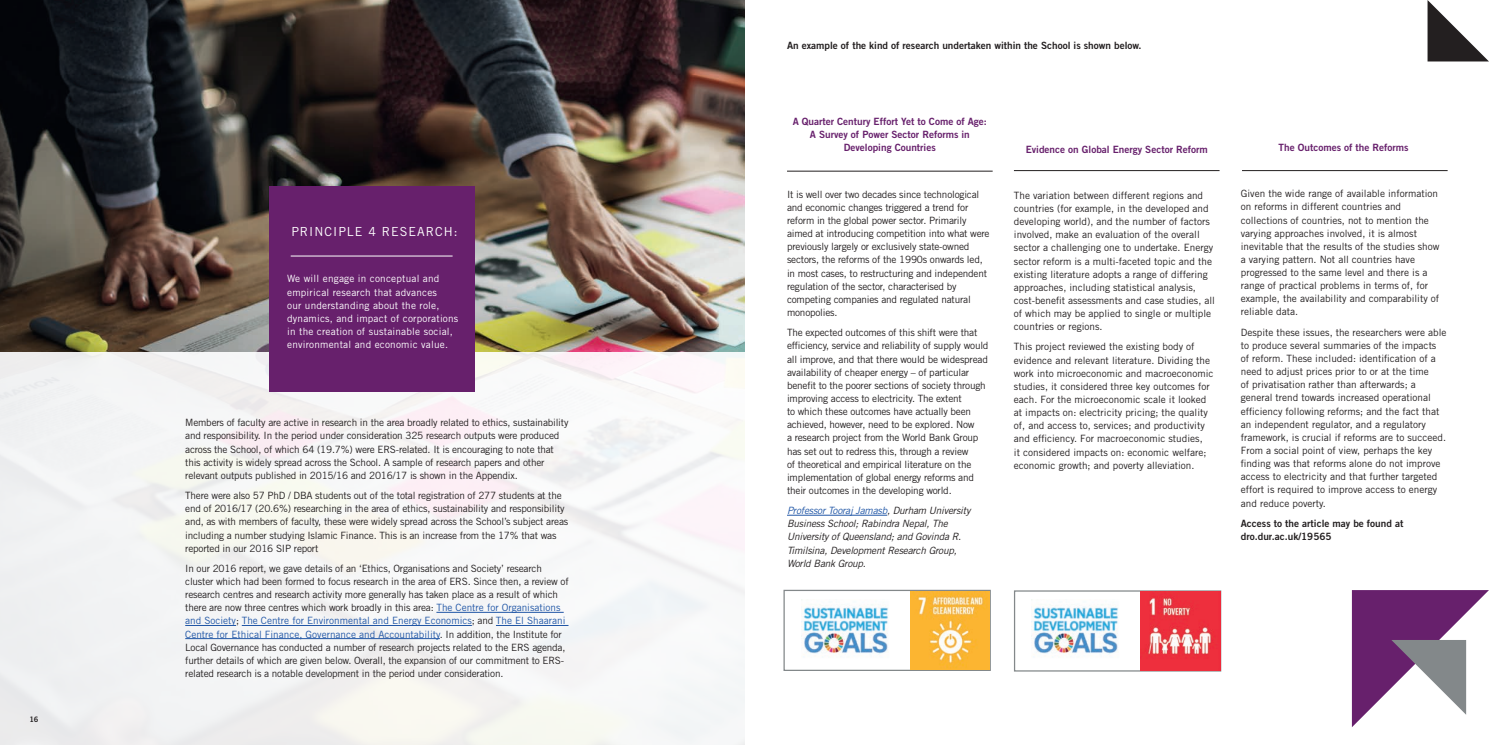
<style>
.page{position:relative;width:1489px;height:745px;background:#fff}
.page>*{position:absolute;margin:0;border:0;box-sizing:border-box;transform-origin:0 0}
.t1{font:12.5px "Trade Gothic";letter-spacing:.08em;color:#fff}
.List_Paragraph{font:10px/13.1px "Trade Gothic";letter-spacing:-.02em;color:#231f20}
.List_Paragraph-2{font:10px/13.1px "Trade Gothic";color:#231f20}
.List_Paragraph-3{font:10px/13.1px "Trade Gothic";letter-spacing:.02em;color:#fff}
.List_Paragraph-4{font:italic 10px/13.1px "Trade Gothic";letter-spacing:-.02em;color:#231f20}
.t2{font:10px/13.1px "Trade Gothic Bold Two";color:#67206c;text-align:center}
.List_Paragraph-5{font:10px/13.1px "Trade Gothic Bold Two";color:#231f20}
.List_Paragraph-6{font:7.5px "Trade Gothic Bold Two";color:#231f20}
.s1{color:#2056a6}
</style>
<div class="page">
<img style="left:0;top:0;width:744px;height:352px">
<div style="left:0;top:352px;width:744px;height:392px;background:#f6f6f5"></div>
<div style="left:269px;top:185px;width:206px;height:206px;background:#67206c"></div>
<hr style="left:291px;top:255px;width:161px;height:1px;background:#fff">
<hr style="left:787px;top:514px;width:100px;height:1px;background:#2056a6">
<div style="left:783px;top:589px;width:207px;height:81px;border:1px solid #83888a"></div>
<img style="left:801px;top:599px;width:87px;height:56px">
<img style="left:910px;top:590px;width:79px;height:79px">
<div style="left:1013px;top:590px;width:208px;height:81px;border:1px solid #83888a"></div>
<img style="left:1031px;top:599px;width:87px;height:56px">
<img style="left:1140px;top:591px;width:79px;height:79px">
<hr style="left:787px;top:171px;width:205px;height:1px;background:#231f20">
<hr style="left:1013px;top:170px;width:206px;height:1px;background:#231f20">
<hr style="left:1241px;top:170px;width:206px;height:1px;background:#231f20">
<hr style="left:436px;top:611px;width:127px;height:1px;background:#2056a6">
<hr style="left:185px;top:624px;width:51px;height:1px;background:#2056a6">
<hr style="left:242px;top:624px;width:230px;height:1px;background:#2056a6">
<hr style="left:496px;top:624px;width:72px;height:1px;background:#2056a6">
<hr style="left:185px;top:638px;width:255px;height:1px;background:#2056a6">
<svg style="left:1351px;top:590px;width:137px;height:136px"></svg>
<svg style="left:1427px;top:0;width:61px;height:61px"></svg>
<p class="List_Paragraph-6" style="left:29px;top:714px;width:11px">16</p>
<p class="t1" style="left:291px;top:224px;width:168px">PRINCIPLE 4 RESEARCH:</p>
<p class="List_Paragraph-3" style="left:287px;top:272px;width:173px">We will engage in conceptual and empirical research that advances<br>our understanding about the role, dynamics, and impact of corporations in the creation of sustainable social, environmental and economic value.</p>
<p class="List_Paragraph" style="left:185px;top:416px;width:385px">Members of faculty are active in research in the area broadly related to ethics, sustainability and responsibility. In the period under consideration 325 research outputs were produced across the School, of which 64 (19.7%) were ERS-related. It is encouraging to note that this activity is widely spread across the School. A sample of research papers and other relevant outputs published in 2015/16 and 2016/17 is shown in the Appendix.</p>
<p class="List_Paragraph" style="left:185px;top:488px;width:384px">There were also 57 PhD / DBA students out of the total registration of 277 students at the end of 2016/17 (20.6%) researching in the area of ethics, sustainability and responsibility and, as with members of faculty, these were widely spread across the School’s subject areas including a number studying Islamic Finance. This is an increase from the 17% that was reported in our 2016 SIP report</p>
<p class="List_Paragraph" style="left:185px;top:561px;width:385px">In our 2016 report, we gave details of an ‘Ethics, Organisations and Society’ research cluster which had been formed to focus research in the area of ERS. Since then, a review of research centres and research activity more generally has taken place as a result of which there are now three centres which work broadly in this area: <span class="s1">The Centre for Organisations and Society</span>; <span class="s1">The Centre for Environmental and Energy Economics</span>; and <span class="s1">The El Shaarani Centre for Ethical Finance, Governance and Accountability</span>. In addition, the Institute for Local Governance has conducted a number of research projects related to the ERS agenda, further details of which are given below. Overall, the expansion of our commitment to ERS&shy;related research is a notable development in the period under consideration.</p>
<p class="List_Paragraph-5" style="left:787px;top:39px;width:356px">An example of the kind of research undertaken within the School is shown below.</p>
<p class="t2" style="left:792px;top:115px;width:196px">A Quarter Century Effort Yet to Come of Age:<br>A Survey of Power Sector Reforms in<br>Developing Countries</p>
<p class="List_Paragraph" style="left:787px;top:187px;width:204px">It is well over two decades since technological and economic changes triggered a trend for reform in the global power sector. Primarily aimed at introducing competition into what were previously largely or exclusively state-owned sectors, the reforms of the 1990s onwards led, in most cases, to restructuring and independent regulation of the sector, characterised by competing companies and regulated natural monopolies.</p>
<p class="List_Paragraph" style="left:787px;top:326px;width:203px">The expected outcomes of this shift were that efficiency, service and reliability of supply would all improve, and that there would be widespread availability of cheaper energy – of particular benefit to the poorer sections of society through improving access to electricity. The extent<br>to which these outcomes have actually been achieved, however, need to be explored. Now<br>a research project from the World Bank Group has set out to redress this, through a review<br>of theoretical and empirical literature on the implementation of global energy reforms and their outcomes in the developing world.</p>
<p class="List_Paragraph-4" style="left:787px;top:503px;width:185px"><span class="s1">Professor Tooraj Jamasb</span>, Durham University Business School; Rabindra Nepal, The University of Queensland; and Govinda R.<br>Timilsina, Development Research Group, World Bank Group.</p>
<p class="t2" style="left:1025px;top:142px;width:183px">Evidence on Global Energy Sector Reform</p>
<p class="List_Paragraph-2" style="left:1013px;top:188px;width:203px">The variation between different regions and countries (for example, in the developed and developing world), and the number of factors involved, make an evaluation of the overall sector a challenging one to undertake. Energy sector reform is a multi-faceted topic and the existing literature adopts a range of differing approaches, including statistical analysis, cost-benefit assessments and case studies, all of which may be applied to single or multiple countries or regions.</p>
<p class="List_Paragraph-2" style="left:1013px;top:340px;width:201px">This project reviewed the existing body of evidence and relevant literature. Dividing the work into microeconomic and macroeconomic studies, it considered three key outcomes for each. For the microeconomic scale it looked at impacts on: electricity pricing; the quality of, and access to, services; and productivity and efficiency. For macroeconomic studies,<br>it considered impacts on: economic welfare; economic growth; and poverty alleviation.</p>
<p class="t2" style="left:1278px;top:140px;width:131px">The Outcomes of the Reforms</p>
<p class="List_Paragraph-2" style="left:1240px;top:187px;width:200px">Given the wide range of available information on reforms in different countries and collections of countries, not to mention the varying approaches involved, it is almost inevitable that the results of the studies show a varying pattern. Not all countries have progressed to the same level and there is a range of practical problems in terms of, for example, the availability and comparability of reliable data.</p>
<p class="List_Paragraph-2" style="left:1240px;top:325px;width:207px">Despite these issues, the researchers were able to produce several summaries of the impacts of reform. These included: identification of a need to adjust prices prior to or at the time<br>of privatisation rather than afterwards; a general trend towards increased operational efficiency following reforms; and the fact that an independent regulator, and a regulatory framework, is crucial if reforms are to succeed.<br>From a social point of view, perhaps the key finding was that reforms alone do not improve access to electricity and that further targeted effort is required to improve access to energy and reduce poverty.</p>
<p class="List_Paragraph-5" style="left:1240px;top:516px;width:164px">Access to the article may be found at dro.dur.ac.uk/19565</p>
</div>
